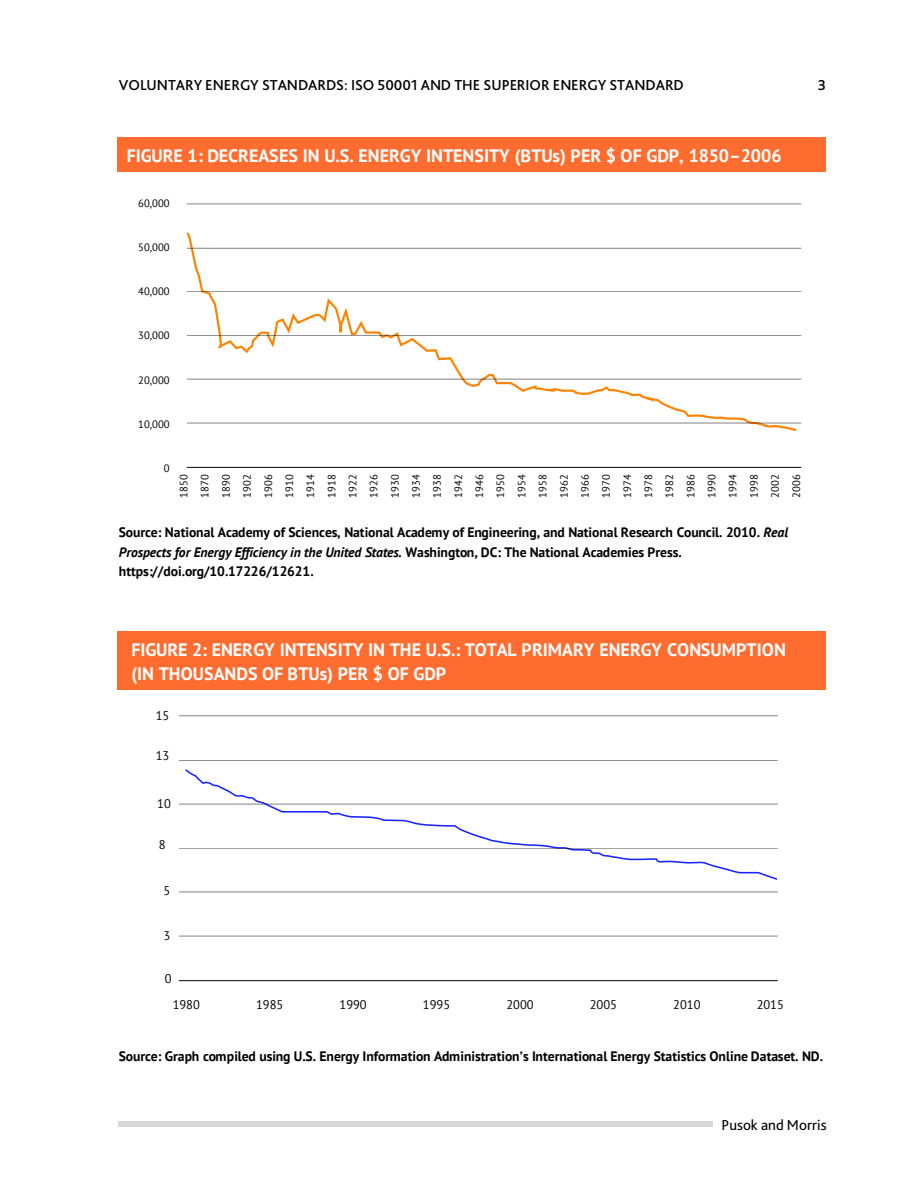
<style>
.page{position:relative;width:918px;height:1188px;background:#fff}
.page>*{position:absolute;margin:0;border:0;box-sizing:border-box;transform-origin:0 0}
.t1{font:700 18px/24.2px "PT Sans";color:#fff}
.t2{font:500 15.15px "Bliss Pro";color:#000}
.t3{font:15.15px "Bliss Pro";letter-spacing:.005em;color:#000}
.t4{font:700 13.65px/19.5px "PT Sans";letter-spacing:-.005em;color:#000}
.t5{font:12.45px "PT Sans";color:#000}
.t6{font:10.65px/21.1px "PT Sans";color:#000;text-align:justify}
.s1{font-style:italic}
</style>
<div class="page">
<div style="left:119px;top:1122px;width:594px;height:5px;background:#d9d9d9"></div>
<div style="left:117px;top:137px;width:709px;height:35px;background:#ff6c2f"></div>
<div style="left:117px;top:631px;width:709px;height:30px;background:#ff6c2f"></div>
<div style="left:117px;top:661px;width:709px;height:29px;background:#ff6c2f"></div>
<svg style="left:186px;top:232px;width:613px;height:200px"></svg>
<hr style="left:187px;top:248px;width:614px;height:1px;background:#000">
<hr style="left:187px;top:204px;width:614px;height:1px;background:#000">
<hr style="left:187px;top:292px;width:614px;height:1px;background:#000">
<hr style="left:187px;top:336px;width:614px;height:1px;background:#000">
<hr style="left:187px;top:379px;width:614px;height:1px;background:#000">
<hr style="left:187px;top:423px;width:614px;height:1px;background:#000">
<hr style="left:187px;top:467px;width:614px;height:1px;background:#000">
<svg style="left:183px;top:769px;width:595px;height:111px"></svg>
<hr style="left:179px;top:760px;width:599px;height:1px;background:#000">
<hr style="left:179px;top:716px;width:599px;height:1px;background:#000">
<hr style="left:179px;top:804px;width:599px;height:1px;background:#000">
<hr style="left:179px;top:848px;width:599px;height:1px;background:#000">
<hr style="left:179px;top:892px;width:599px;height:1px;background:#000">
<hr style="left:179px;top:936px;width:599px;height:1px;background:#000">
<hr style="left:179px;top:980px;width:599px;height:1px;background:#000">
<p class="t2" style="left:119px;top:76px;width:566px">VOLUNTARY ENERGY STANDARDS: ISO 50001 AND THE SUPERIOR ENERGY STANDARD</p>
<p class="t2" style="left:818px;top:76px;width:10px">3</p>
<h1 class="t1" style="left:127px;top:143px;width:656px">FIGURE 1: DECREASES IN U.S. ENERGY INTENSITY (BTUs) PER $ OF GDP, 1850–2006</h1>
<p class="t6" style="left:138px;top:192px;width:33px">60,000</p>
<p class="t6" style="left:138px;top:237px;width:33px">50,000</p>
<p class="t6" style="left:138px;top:281px;width:33px">40,000</p>
<p class="t6" style="left:138px;top:325px;width:33px">30,000</p>
<p class="t6" style="left:138px;top:369px;width:33px">20,000</p>
<p class="t6" style="left:138px;top:413px;width:33px">10,000</p>
<p class="t6" style="left:164px;top:457px;width:7px">0</p>
<p class="t6" style="left:173px;top:498px;width:25px;rotate:-90deg">1850<br>1870<br>1890<br>1902<br>1906<br>1910<br>1914<br>1918<br>1922<br>1926<br>1930<br>1934<br>1938<br>1942<br>1946<br>1950<br>1954<br>1958<br>1962<br>1966<br>1970<br>1974<br>1978<br>1982<br>1986<br>1990<br>1994<br>1998<br>2002<br>2006</p>
<p class="t4" style="left:119px;top:523px;width:671px">Source: National Academy of Sciences, National Academy of Engineering, and National Research Council. 2010. <span class="s1">Real<br>Prospects for Energy Efficiency in the United States.</span> Washington, DC: The National Academies Press. https://doi.org/10.17226/12621.</p>
<h1 class="t1" style="left:131px;top:637px;width:656px">FIGURE 2: ENERGY INTENSITY IN THE U.S.: TOTAL PRIMARY ENERGY CONSUMPTION (IN THOUSANDS OF BTUs) PER $ OF GDP</h1>
<p class="t5" style="left:156px;top:708px;width:15px">15</p>
<p class="t5" style="left:156px;top:747px;width:15px">13</p>
<p class="t5" style="left:157px;top:796px;width:15px">10</p>
<p class="t5" style="left:159px;top:836px;width:8px">8</p>
<p class="t5" style="left:163px;top:882px;width:8px">5</p>
<p class="t5" style="left:163px;top:927px;width:8px">3</p>
<p class="t5" style="left:165px;top:971px;width:8px">0</p>
<p class="t5" style="left:173px;top:997px;width:29px">1980</p>
<p class="t5" style="left:256px;top:997px;width:29px">1985</p>
<p class="t5" style="left:340px;top:997px;width:29px">1990</p>
<p class="t5" style="left:423px;top:997px;width:29px">1995</p>
<p class="t5" style="left:506px;top:997px;width:29px">2000</p>
<p class="t5" style="left:590px;top:997px;width:29px">2005</p>
<p class="t5" style="left:673px;top:997px;width:29px">2010</p>
<p class="t5" style="left:757px;top:997px;width:29px">2015</p>
<p class="t4" style="left:119px;top:1046px;width:706px">Source: Graph compiled using U.S. Energy Information Administration’s International Energy Statistics Online Dataset. ND.</p>
<p class="t3" style="left:721px;top:1116px;width:107px">Pusok and Morris</p>
</div>
